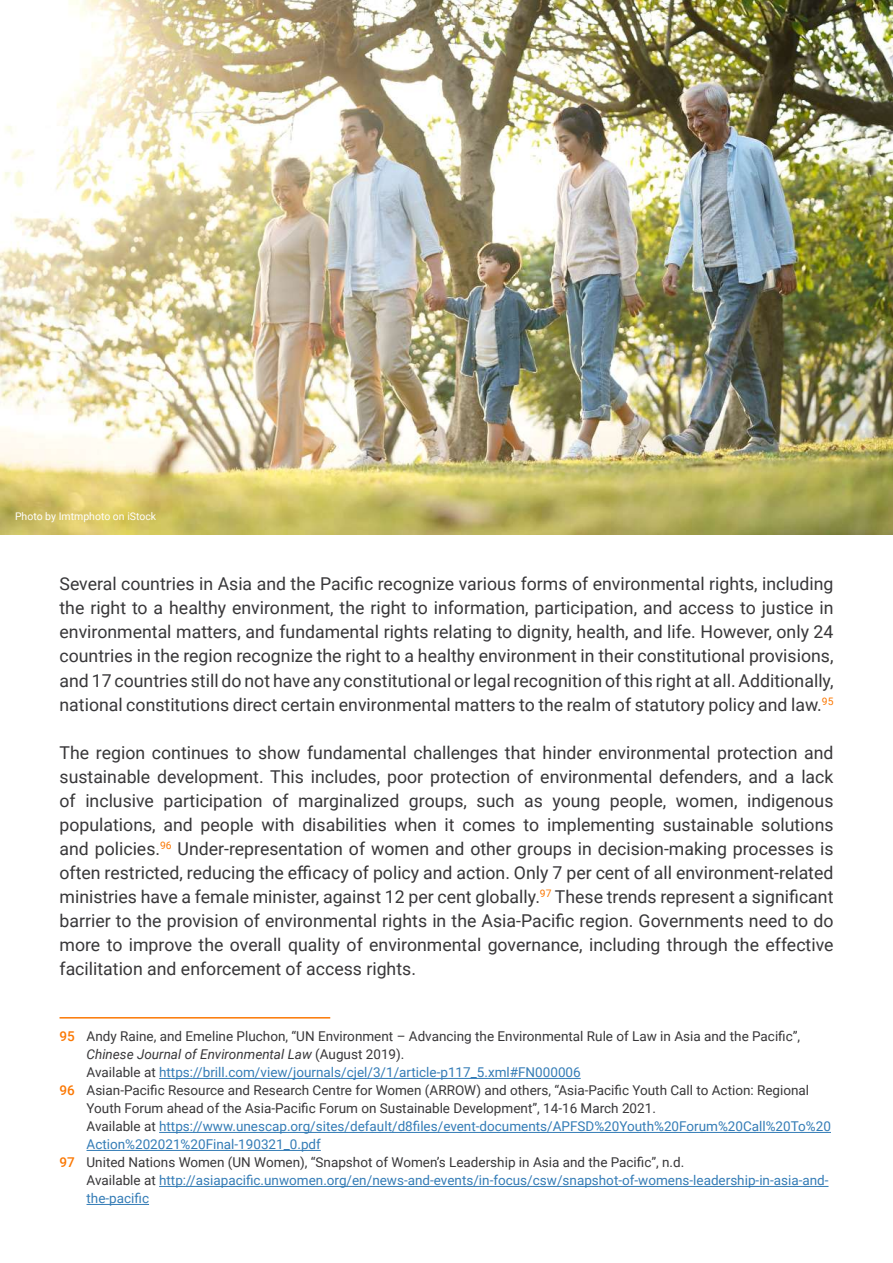
<style>
.page{position:relative;width:893px;height:1263px;background:#fff}
.page>*{position:absolute;margin:0;border:0;box-sizing:border-box;transform-origin:0 0}
.t1{font:17.7px/24px "Roboto";color:#383739;text-align:justify}
.t2{font:13.5px "Roboto";color:#383739}
.t3{font:13.5px "Roboto";color:#347cb6}
.t4{font:italic 13.5px "Roboto";color:#383739}
.t5{font:10.5px "Roboto";color:#fff}
.s1{font-weight:500;color:#fb7804}
.s2{font-style:normal}
.s3{color:#383739}
</style>
<div class="page">
<hr style="left:159px;top:1078px;width:422px;height:1px;background:#347cb6">
<hr style="left:159px;top:1132px;width:672px;height:1px;background:#347cb6">
<hr style="left:87px;top:1150px;width:234px;height:1px;background:#347cb6">
<hr style="left:159px;top:1186px;width:669px;height:1px;background:#347cb6">
<hr style="left:87px;top:1204px;width:62px;height:1px;background:#347cb6">
<hr style="left:60px;top:1017px;width:270px;height:1px;background:#fb7804">
<img style="left:0;top:0;width:893px;height:535px">
<p class="t5" style="left:15px;top:509px;width:143px">Photo by Imtmphoto on iStock</p>
<p class="t1" style="left:60px;top:571px;width:775px">Several countries in Asia and the Pacific recognize various forms of environmental rights, including the right to a healthy environment, the right to information, participation, and access to justice in environmental matters, and fundamental rights relating to dignity, health, and life. However, only 24 countries in the region recognize the right to a healthy environment in their constitutional provisions, and 17 countries still do not have any constitutional or legal recognition of this right at all. Additionally, national constitutions direct certain environmental matters to the realm of statutory policy and law.<sup>95</sup></p>
<p class="t1" style="left:60px;top:739px;width:775px">The region continues to show fundamental challenges that hinder environmental protection and sustainable development. This includes, poor protection of environmental defenders, and a lack of inclusive participation of marginalized groups, such as young people, women, indigenous populations, and people with disabilities when it comes to implementing sustainable solutions and policies.<sup>96</sup> Under-representation of women and other groups in decision-making processes is often restricted, reducing the efficacy of policy and action. Only 7 per cent of all environment-related ministries have a female minister, against 12 per cent globally.<sup>97</sup> These trends represent a significant barrier to the provision of environmental rights in the Asia-Pacific region. Governments need to do more to improve the overall quality of environmental governance, including through the effective facilitation and enforcement of access rights.</p>
<p class="t2" style="left:60px;top:1027px;width:742px"><span class="s1">95</span> Andy Raine, and Emeline Pluchon, “UN Environment – Advancing the Environmental Rule of Law in Asia and the Pacific”,</p>
<p class="t4" style="left:87px;top:1045px;width:319px">Chinese Journal of Environmental Law <span class="s2">(August 2019).</span></p>
<p class="t3" style="left:87px;top:1063px;width:496px"><span class="s3">Available at</span> https://brill.com/view/journals/cjel/3/1/article-p117_5.xml#FN000006</p>
<p class="t2" style="left:60px;top:1081px;width:751px"><span class="s1">96</span> Asian-Pacific Resource and Research Centre for Women (ARROW) and others, “Asia-Pacific Youth Call to Action: Regional</p>
<p class="t2" style="left:87px;top:1099px;width:571px">Youth Forum ahead of the Asia-Pacific Forum on Sustainable Development”, 14-16 March 2021.</p>
<p class="t3" style="left:87px;top:1117px;width:746px"><span class="s3">Available at</span> https://www.unescap.org/sites/default/d8files/event-documents/APFSD%20Youth%20Forum%20Call%20To%20</p>
<p class="t3" style="left:87px;top:1135px;width:236px">Action%202021%20Final-190321_0.pdf</p>
<p class="t2" style="left:60px;top:1153px;width:626px"><span class="s1">97</span> United Nations Women (UN Women), “Snapshot of Women’s Leadership in Asia and the Pacific”, n.d.</p>
<p class="t3" style="left:87px;top:1171px;width:743px"><span class="s3">Available at</span> http://asiapacific.unwomen.org/en/news-and-events/in-focus/csw/snapshot-of-womens-leadership-in-asia-and-</p>
<p class="t3" style="left:87px;top:1189px;width:64px">the-pacific</p>
</div>
